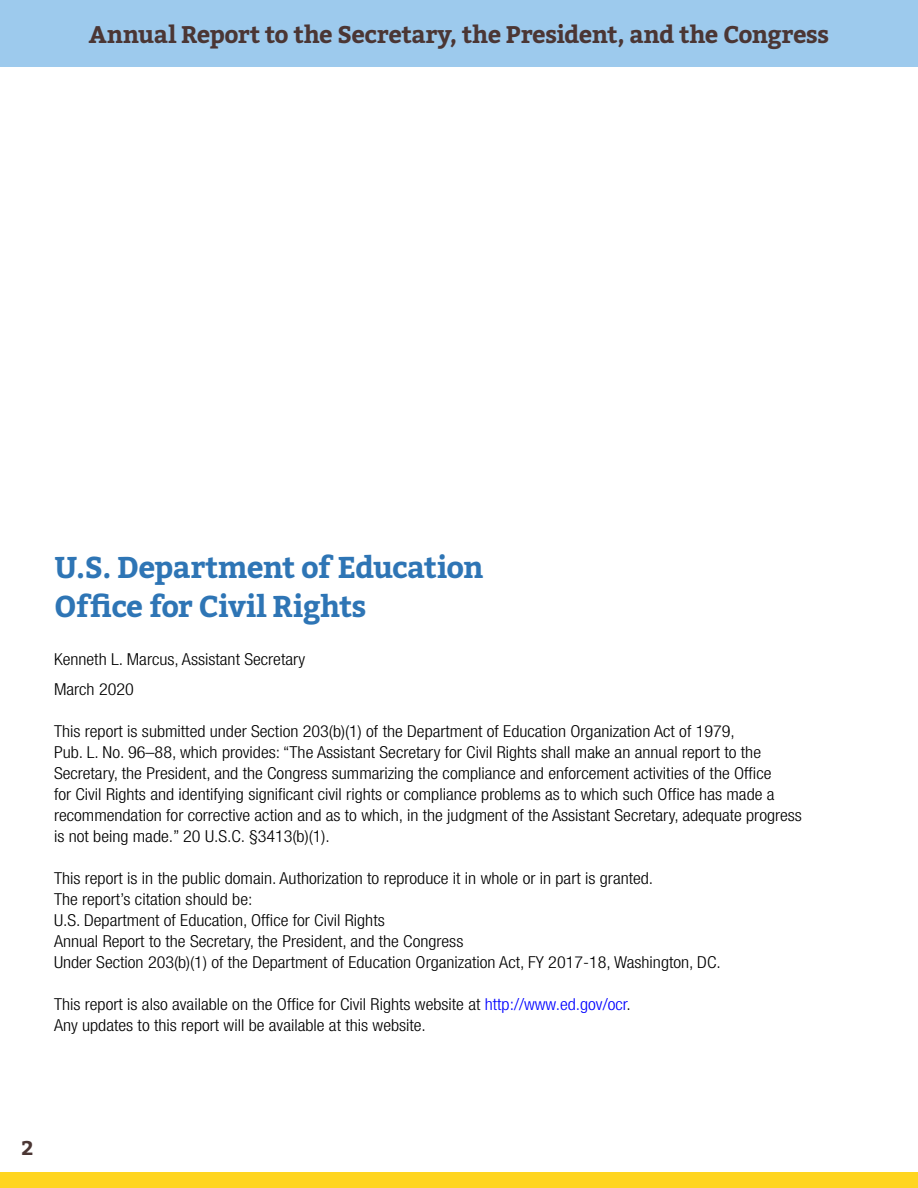
<style>
.page{position:relative;width:918px;height:1188px;background:#fff}
.page>*{position:absolute;margin:0;border:0;box-sizing:border-box;transform-origin:0 0}
.t1{font:700 30px/39px "Bitter";letter-spacing:-.025em;color:#2e75b5}
.t2{font:700 24px "Bitter";letter-spacing:-.02em;color:#4b3634}
.t3{font:700 19.8px "Bitter";color:#4b3634}
.t4{font:300 condensed 16.5px/21px "Helvetica Neue LT Std";color:#000;scale:1.1 1}
.s1{color:#00f}
</style>
<div class="page">
<div style="left:0;top:0;width:918px;height:67px;background:#9dcaed"></div>
<div style="left:0;top:1172px;width:918px;height:16px;background:#ffd520"></div>
<h2 class="t2" style="left:89px;top:19px;width:742px">Annual Report to the Secretary, the President, and the Congress</h2>
<p class="t1" style="left:54px;top:549px;width:431px">U.S. Department of Education<br>Offce for Civil Rights</p>
<p class="t4" style="left:54px;top:644px;width:230px;line-height:30px">Kenneth L. Marcus, Assistant Secretary<br>March 2020</p>
<p class="t4" style="left:54px;top:720px;width:682px">This report is submitted under Section 203(b)(1) of the Department of Education Organization Act of 1979,<br>Pub. L. No. 96–88, which provides: “The Assistant Secretary for Civil Rights shall make an annual report to the Secretary, the President, and the Congress summarizing the compliance and enforcement activities of the Offce<br>for Civil Rights and identifying signifcant civil rights or compliance problems as to which such Offce has made a recommendation for corrective action and as to which, in the judgment of the Assistant Secretary, adequate progress is not being made.” 20 U.S.C. §3413(b)(1).</p>
<p class="t4" style="left:54px;top:867px;width:608px">This report is in the public domain. Authorization to reproduce it in whole or in part is granted.<br>The report’s citation should be:<br>U.S. Department of Education, Offce for Civil Rights<br>Annual Report to the Secretary, the President, and the Congress<br>Under Section 203(b)(1) of the Department of Education Organization Act, FY 2017-18, Washington, DC.</p>
<p class="t4" style="left:54px;top:993px;width:526px">This report is also available on the Offce for Civil Rights website at <span class="s1">http://www.ed.gov/ocr</span>.<br>Any updates to this report will be available at this website.</p>
<p class="t3" style="left:22px;top:1135px;width:14px">2</p>
</div>
